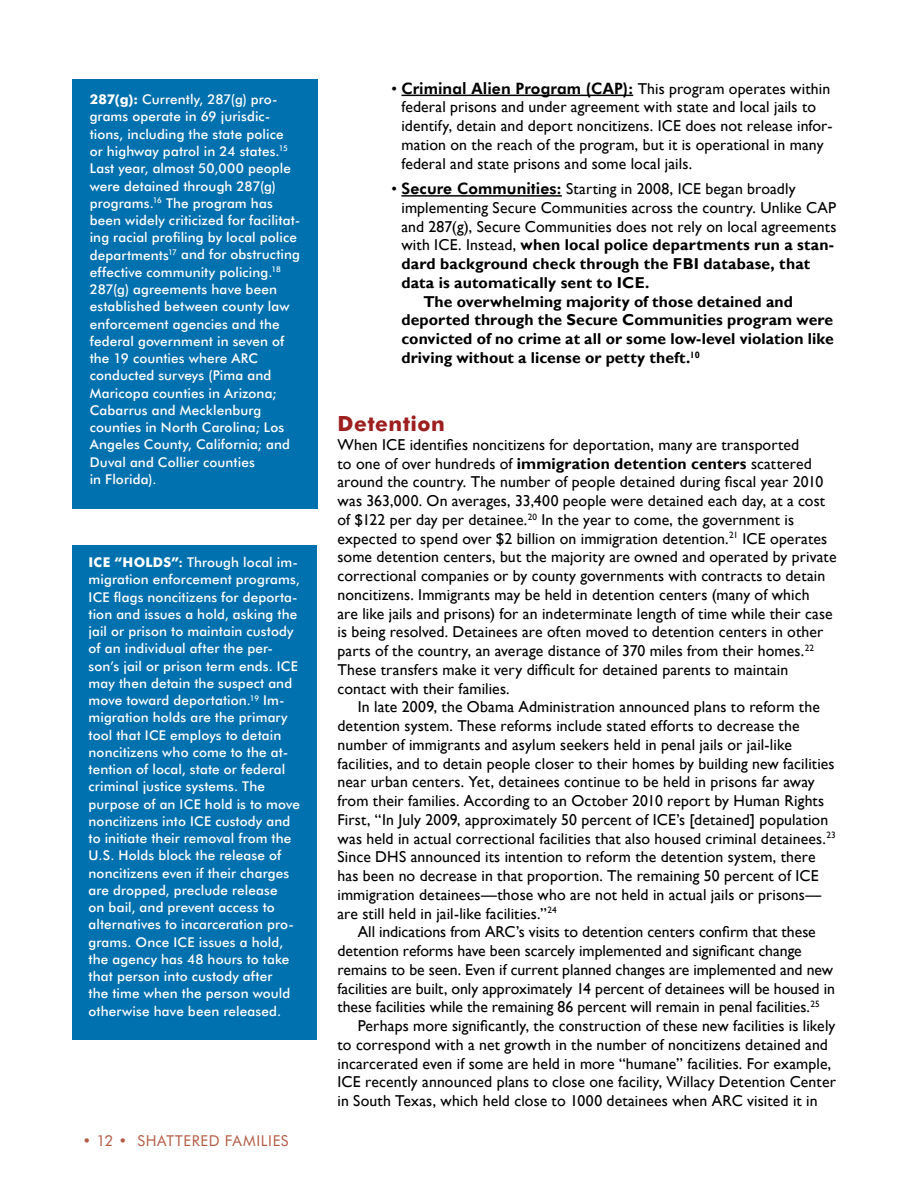
<style>
.page{position:relative;width:918px;height:1188px;background:#fff}
.page>*{position:absolute;margin:0;border:0;box-sizing:border-box;transform-origin:0 0}
.t1{font:700 21px "Futura BT";color:#9e1f20}
.t2{font:15.75px/18.8px "Gill Sans";letter-spacing:.005em;color:#000}
.t3{font:700 15.75px "Gill Sans";letter-spacing:.01em;color:#000}
.t4{font:15px "Futura BT";letter-spacing:.04em;color:#b45b46}
.t5{font:500 13.5px/17.2px "Futura BT";letter-spacing:.01em;color:#fff}
.s1{font-weight:700}
.s2{font-weight:800}
.s3{font-family:"Futura BT";font-weight:800}
.s4{font-weight:400}
</style>
<div class="page">
<div style="left:72px;top:80px;width:245px;height:429px;background:#0071af"></div>
<div style="left:72px;top:545px;width:245px;height:495px;background:#0071af"></div>
<hr style="left:401px;top:95px;width:232px;height:1px;background:#000">
<hr style="left:401px;top:195px;width:161px;height:2px;background:#000">
<p class="t5" style="left:90px;top:91px;width:212px"><span class="s1">287(g):</span> Currently, 287(g) pro&shy;grams operate in 69 jurisdic&shy;tions, including the state police<br>or highway patrol in 24 states.<sup>15<br></sup>Last year, almost 50,000 people were detained through 287(g) programs.<sup>16</sup> The program has been widely criticized for facilitat&shy;ing racial profiling by local police departments<sup>17</sup> and for obstructing effective community policing.<sup>18<br></sup>287(g) agreements have been established between county law enforcement agencies and the federal government in seven of the 19 counties where ARC conducted surveys (Pima and<br>Maricopa counties in Arizona;<br>Cabarrus and Mecklenburg counties in N orth Carolina; Los<br>Angeles County, California; and<br>Duval and Collier counties<br>in Florida).</p>
<p class="t5" style="left:89px;top:554px;width:213px"><span class="s1">ICE “Holds”</span><span class="s2">:</span> Through local im&shy;migration enforcement programs,<br>ICE</p>
<p class="t5" style="left:89px;top:588px;width:211px;text-indent:25px">flags noncitizens for deporta&shy;tion and issues a hold, asking the jail or prison to maintain custody of an individual after the per&shy;son’s jail or prison term ends. ICE may then detain the suspect and move toward deportation.<sup>19</sup> I m&shy;migration holds are the primary tool that ICE</p>
<p class="t5" style="left:89px;top:726px;width:201px;text-indent:82px">employs to detain noncitizens who come to the at&shy;tention of local, state or federal criminal justice systems. The purpose of an ICE</p>
<p class="t5" style="left:205px;top:795px;width:97px">hold is to move</p>
<p class="t5" style="left:89px;top:812px;width:109px">noncitizens into ICE</p>
<p class="t5" style="left:89px;top:812px;width:207px;text-indent:127px">custody and to initiate their removal from the<br>U.S. Holds block the release of noncitizens even if their charges are dropped, preclude release on bail, and prevent access to alternatives to incarceration pro&shy;grams. Once ICE</p>
<p class="t5" style="left:89px;top:933px;width:203px;text-indent:110px">issues a hold, the agency has 48 hours to take that person into custody after the time when the person would otherwise have been released.</p>
<p class="t4" style="left:82px;top:1132px;width:206px">• 12 • SHATTERED FAMILIES</p>
<p class="t2" style="left:401px;top:79px;width:433px;text-indent:-10px">• <span class="s3">Criminal Alien Program (CAP):</span> This program operates within federal prisons and under agreement with state and local jails to identify, detain and deport noncitizens. ICE does not release infor&shy;mation on the reach of the program, but it is operational in many federal and state prisons and some local jails.</p>
<p class="t2" style="left:392px;top:180px;width:406px">• <span class="s3">Secure Communities:</span> Starting in 2008, ICE began broadly</p>
<p class="t2" style="left:401px;top:198px;width:436px">implementing Secure Communities across the country. Unlike CAP</p>
<p class="t2" style="left:401px;top:217px;width:437px">and 287(g), Secure Communities does not rely on local agreements</p>
<p class="t3" style="left:401px;top:236px;width:434px"><span class="s4">with ICE. Instead,</span> when local police departments run a stan-</p>
<p class="t3" style="left:401px;top:254px;width:410px">dard background check through the FBI database, that</p>
<p class="t3" style="left:401px;top:273px;width:250px">data is automatically sent to I CE .</p>
<p class="t3" style="left:423px;top:292px;width:371px">The overwhelming majority of those detained and</p>
<p class="t3" style="left:401px;top:311px;width:433px">deported through the Secure Communities program were</p>
<p class="t3" style="left:401px;top:329px;width:434px">convicted of no crime at all or some low-level violation like</p>
<p class="t3" style="left:401px;top:348px;width:300px">driving without a license or petty theft.<sup>10</sup></p>
<h1 class="t1" style="left:338px;top:411px;width:109px">Detention</h1>
<p class="t2" style="left:337px;top:436px;width:501px">When ICE identifies noncitizens for deportation, many are transported<br>to one of over hundreds of <span class="s1">immigration detention centers</span> scattered around the country. The number of people detained during fiscal year 2010 was 363,000. On averages, 33,400 people were detained each day, at a cost of $122 per day per detainee.<sup>20</sup> In the year to come, the government is expected to spend over $2 billion on immigration detention.<sup>21</sup> ICE operates some detention centers, but the majority are owned and operated by private correctional companies or by county governments with contracts to detain noncitizens. Immigrants may be held in detention centers (many of which<br>are like jails and prisons) for an indeterminate length of time while their case is being resolved. Detainees are often moved to detention centers in other parts of the country, an average distance of 370 miles from their homes.<sup>22<br></sup>These transfers make it very difficult for detained parents to maintain contact with their families.</p>
<p class="t2" style="left:337px;top:698px;width:500px;text-indent:20px">In late 2009, the Obama Administration announced plans to reform the detention system. These reforms include stated efforts to decrease the number of immigrants and asylum seekers held in penal jails or jail-like facilities, and to detain people closer to their homes by building new facilities near urban centers. Yet, detainees continue to be held in prisons far away from their families. According to an October 2010 report by Human Rights First, “In July 2009, approximately 50 percent of ICE’s [detained] population was held in actual correctional facilities that also housed criminal detainees.<sup>23<br></sup>Since DHS announced its intention to reform the detention system, there has been no decrease in that proportion. The remaining 50 percent of ICE immigration detainees—those who are not held in actual jails or prisons— are still held in jail-like facilities.”<sup>24</sup></p>
<p class="t2" style="left:358px;top:923px;width:460px">All indications from ARC’s visits to detention centers confirm that these</p>
<p class="t2" style="left:337px;top:942px;width:466px">detention reforms have been scarcely implemented and significant change</p>
<p class="t2" style="left:337px;top:960px;width:497px">remains to be seen. Even if current planned changes are implemented and new</p>
<p class="t2" style="left:337px;top:979px;width:499px">facilities are built, only approximately 14 percent of detainees will be housed in</p>
<p class="t2" style="left:337px;top:998px;width:484px">these facilities while the remaining 86 percent will remain in penal facilities.<sup>25</sup></p>
<p class="t2" style="left:358px;top:1017px;width:479px">Perhaps more significantly, the construction of these new facilities is likely</p>
<p class="t2" style="left:337px;top:1035px;width:492px">to correspond with a net growth in the number of noncitizens detained and</p>
<p class="t2" style="left:337px;top:1054px;width:495px">incarcerated even if some are held in more “humane” facilities. For example,</p>
<p class="t2" style="left:337px;top:1073px;width:500px">ICE recently announced plans to close one facility, Willacy Detention Center</p>
<p class="t2" style="left:337px;top:1092px;width:482px">in South Texas, which held close to 1000 detainees when ARC visited it in</p>
</div>
